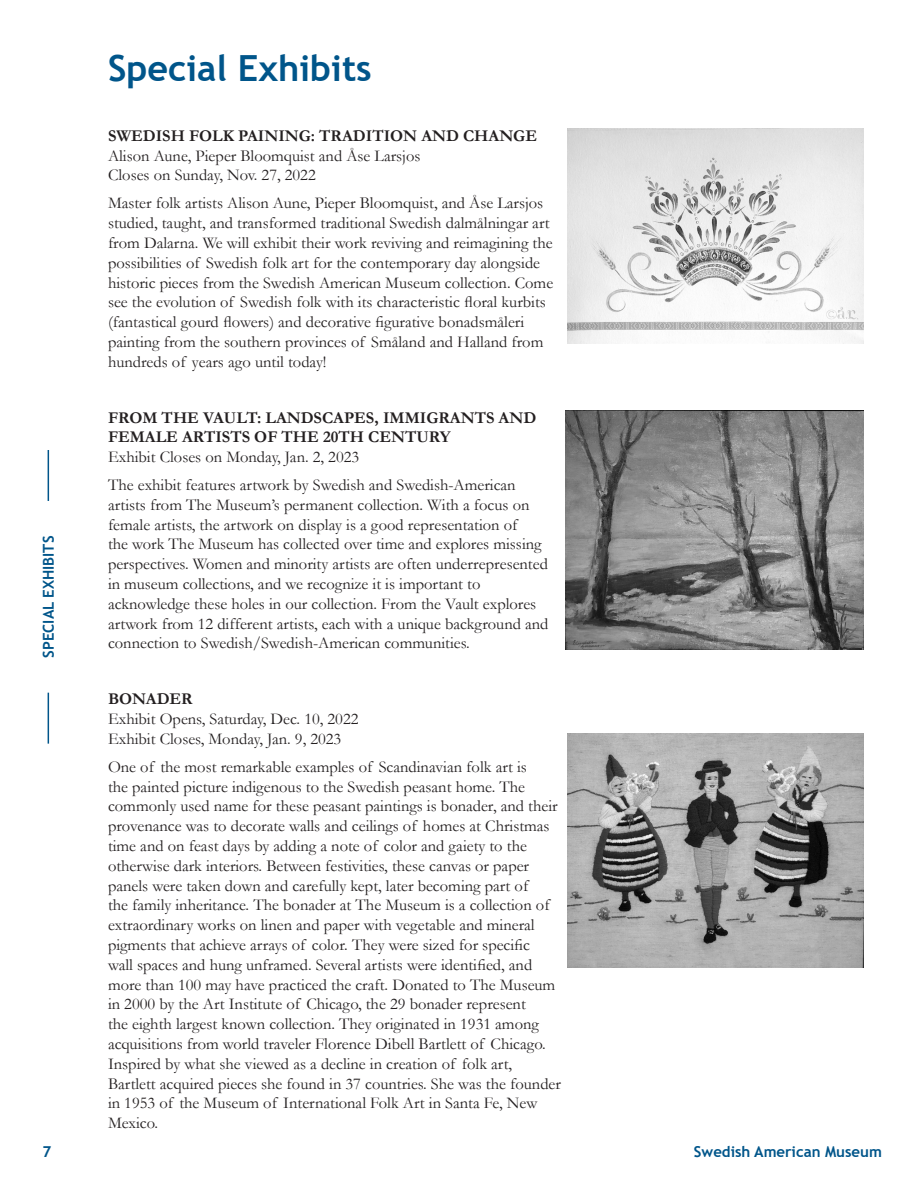
<style>
.page{position:relative;width:918px;height:1188px;background:#fff}
.page>*{position:absolute;margin:0;border:0;box-sizing:border-box;transform-origin:0 0}
.t1{font:700 36px "Trebuchet MS";color:#00558a}
.Copy{font:16.5px/19.8px "Garamond";color:#231f20}
.Copy-2{font:700 16.5px/19.8px "Garamond";color:#231f20}
.TOC_Bold{font:700 15px "Trebuchet MS";color:#00558a}
.s1{font-weight:700}
.s2{font-weight:400}
</style>
<div class="page">
<hr style="left:48px;top:693px;width:1px;height:51px;background:#00558a">
<hr style="left:48px;top:450px;width:1px;height:51px;background:#00558a">
<img style="left:567px;top:128px;width:297px;height:215px">
<img style="left:566px;top:411px;width:298px;height:239px">
<img style="left:567px;top:733px;width:297px;height:234px">
<p class="t1" style="left:108px;top:45px;width:265px">Special Exhibits</p>
<p class="TOC_Bold" style="left:39px;top:658px;width:124px;rotate:-90deg">SPECIAL EXHIBITS</p>
<p class="Copy" style="left:108px;top:125px;width:431px"><span class="s1">SWEDISH FOLK PAINING: TRADITION AND CHANGE<br></span>Alison Aune, Pieper Bloomquist and Åse Larsjos<br>Closes on Sunday, Nov. 27, 2022</p>
<p class="Copy" style="left:108px;top:193px;width:447px">Master folk artists Alison Aune, Pieper Bloomquist, and Åse Larsjos studied, taught, and transformed traditional Swedish dalmålningar art from Dalarna. We will exhibit their work reviving and reimagining the possibilities of Swedish folk art for the contemporary day alongside historic pieces from the Swedish American Museum collection. Come see the evolution of Swedish folk with its characteristic floral kurbits (fantastical gourd flowers) and decorative figurative bonadsmåleri painting from the southern provinces of Småland and Halland from hundreds of years ago until today!</p>
<p class="Copy-2" style="left:108px;top:407px;width:430px">FROM THE VAULT: LANDSCAPES, IMMIGRANTS AND<br>FEMALE ARTISTS OF THE 20TH CENTURY<br><span class="s2">Exhibit Closes on Monday, Jan. 2, 2023</span></p>
<p class="Copy" style="left:108px;top:475px;width:442px">The exhibit features artwork by Swedish and Swedish-American artists from The Museum’s permanent collection. With a focus on female artists, the artwork on display is a good representation of<br>the work The Museum has collected over time and explores missing perspectives. Women and minority artists are often underrepresented in museum collections, and we recognize it is important to acknowledge these holes in our collection. From the Vault explores artwork from 12 different artists, each with a unique background and connection to Swedish/Swedish-American communities.</p>
<p class="Copy" style="left:108px;top:689px;width:252px"><span class="s1">BONADER<br></span>Exhibit Opens, Saturday, Dec. 10, 2022<br>Exhibit Closes, Monday, Jan. 9, 2023</p>
<p class="Copy" style="left:108px;top:756px;width:455px">One of the most remarkable examples of Scandinavian folk art is<br>the painted picture indigenous to the Swedish peasant home. The commonly used name for these peasant paintings is bonader, and their provenance was to decorate walls and ceilings of homes at Christmas time and on feast days by adding a note of color and gaiety to the otherwise dark interiors. Between festivities, these canvas or paper panels were taken down and carefully kept, later becoming part of<br>the family inheritance. The bonader at The Museum is a collection of extraordinary works on linen and paper with vegetable and mineral pigments that achieve arrays of color. They were sized for specific<br>wall spaces and hung unframed. Several artists were identified, and more than 100 may have practiced the craft. Donated to The Museum in 2000 by the Art Institute of Chicago, the 29 bonader represent<br>the eighth largest known collection. They originated in 1931 among acquisitions from world traveler Florence Dibell Bartlett of Chicago.<br>Inspired by what she viewed as a decline in creation of folk art, Bartlett acquired pieces she found in 37 countries. She was the founder in 1953 of the Museum of International Folk Art in Santa Fe, New Mexico.</p>
<p class="TOC_Bold" style="left:43px;top:1142px;width:10px">7</p>
<p class="TOC_Bold" style="left:694px;top:1142px;width:190px">Swedish American Museum</p>
</div>
